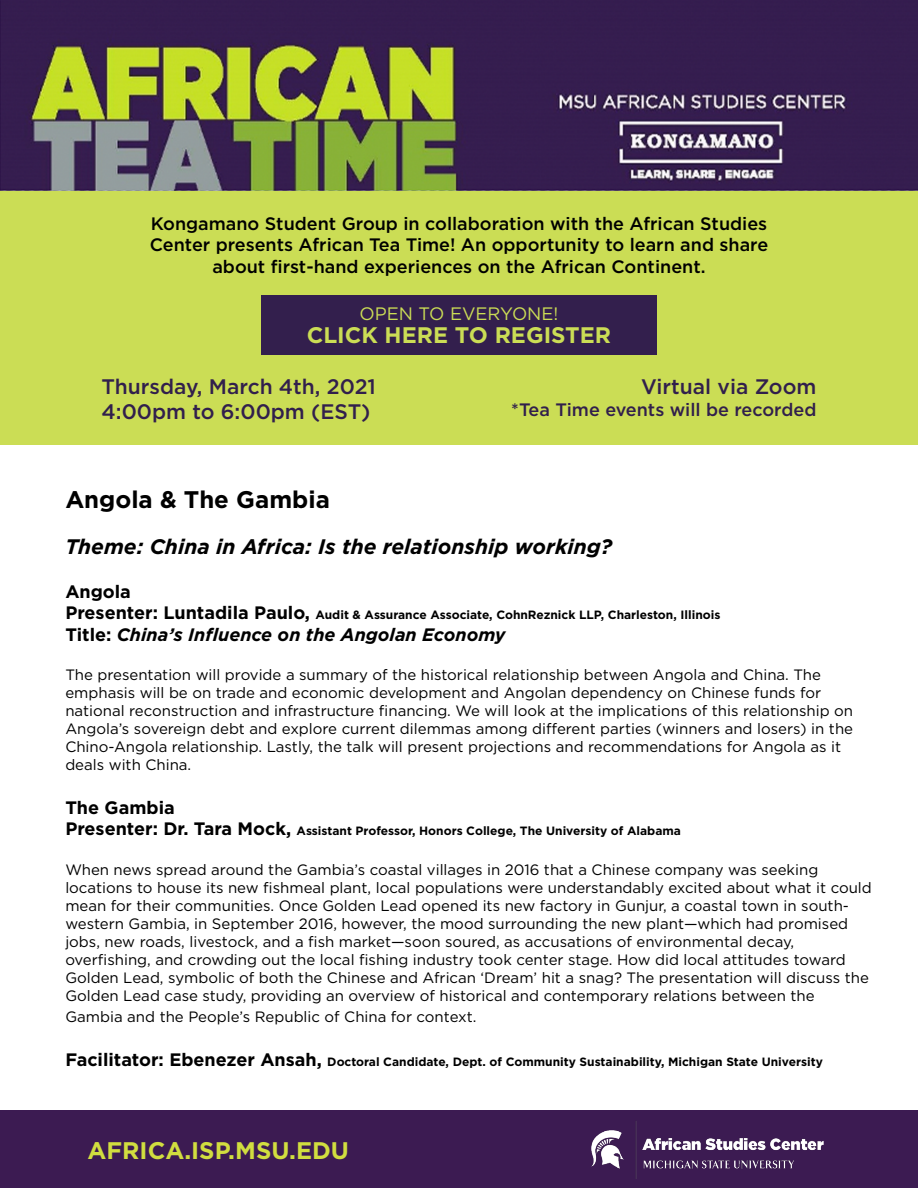
<style>
.page{position:relative;width:918px;height:1188px;background:#fff}
.page>*{position:absolute;margin:0;border:0;box-sizing:border-box;transform-origin:0 0}
.t1{font:700 24px "Gotham";color:#d1de3f}
.t2{font:700 24px "Gotham";color:#000}
.t3{font:700 22.5px "Gotham";color:#cbdd55}
.t4{font:500 21px/25.2px "Gotham";color:#311f4c}
.t5{font:italic 700 21px "Gotham";color:#000}
.t6{font:500 18px/21.6px "Gotham";color:#000;text-align:center}
.t7{font:italic 700 18px "Gotham";color:#000}
.t8{font:500 18px "Gotham";color:#311f4c}
.t9{font:18px "Gotham";color:#cbdd55}
.t10{font:700 18px "Gotham";color:#000}
.t11{font:15px/18px "Gotham";color:#000}
.t12{font:700 12px "Gotham";color:#000}
.s1{font-size:18px}
.s2{font-style:normal}
</style>
<div class="page">
<div style="left:0;top:190px;width:918px;height:255px;background:#cbdd55"></div>
<img style="left:0;top:0;width:918px;height:190px">
<div style="left:261px;top:295px;width:396px;height:60px;background:#331f4d"></div>
<div style="left:0;top:1111px;width:918px;height:77px;background:#3c1b52"></div>
<img style="left:591px;top:1121px;width:233px;height:57px">
<p class="t6" style="left:150px;top:212px;width:620px">Kongamano Student Group in collaboration with the African Studies<br>Center presents African Tea Time! An opportunity to learn and share about first-hand experiences on the African Continent.</p>
<p class="t9" style="left:360px;top:303px;width:200px">OPEN TO EVERYONE!</p>
<h2 class="t3" style="left:307px;top:320px;width:306px">CLICK HERE TO REGISTER</h2>
<h3 class="t4" style="left:102px;top:374px;width:276px">Thursday, March 4th, 2021<br>4:00pm to 6:00pm (EST)</h3>
<h3 class="t4" style="left:641px;top:374px;width:177px">Virtual via Zoom</h3>
<p class="t8" style="left:511px;top:397px;width:307px">*Tea Time events will be recorded</p>
<h1 class="t2" style="left:65px;top:483px;width:266px">Angola &amp; The Gambia</h1>
<h3 class="t5" style="left:65px;top:533px;width:549px">Theme: China in Africa: Is the relationship working?</h3>
<p class="t10" style="left:65px;top:579px;width:67px">Angola</p>
<p class="t12" style="left:65px;top:607px;width:657px"><span class="s1">Presenter: Luntadila Paulo,</span> Audit &amp; Assurance Associate, CohnReznick LLP, Charleston, Illinois</p>
<p class="t7" style="left:65px;top:622px;width:442px"><span class="s2">Title:</span> China’s Influence on the Angolan Economy</p>
<p class="t11" style="left:65px;top:666px;width:789px">The presentation will provide a summary of the historical relationship between Angola and China. The emphasis will be on trade and economic development and Angolan dependency on Chinese funds for national reconstruction and infrastructure financing. We will look at the implications of this relationship on Angola’s sovereign debt and explore current dilemmas among different parties (winners and losers) in the Chino-Angola relationship. Lastly, the talk will present projections and recommendations for Angola as it deals with China.</p>
<p class="t10" style="left:65px;top:795px;width:111px">The Gambia</p>
<p class="t12" style="left:65px;top:823px;width:617px"><span class="s1">Presenter: Dr. Tara Mock,</span> Assistant Professor, Honors College, The University of Alabama</p>
<p class="t11" style="left:65px;top:860px;width:808px">When news spread around the Gambia’s coastal villages in 2016 that a Chinese company was seeking locations to house its new fishmeal plant, local populations were understandably excited about what it could mean for their communities. Once Golden Lead opened its new factory in Gunjur, a coastal town in south&shy;western Gambia, in September 2016, however, the mood surrounding the new plant—which had promised jobs, new roads, livestock, and a fish market—soon soured, as accusations of environmental decay, overfishing, and crowding out the local fishing industry took center stage. How did local attitudes toward Golden Lead, symbolic of both the Chinese and African ‘Dream’ hit a snag? The presentation will discuss the Golden Lead case study, providing an overview of historical and contemporary relations between the</p>
<p class="t11" style="left:65px;top:1008px;width:413px">Gambia and the People’s Republic of China for context.</p>
<p class="t12" style="left:65px;top:1053px;width:759px"><span class="s1">Facilitator: Ebenezer Ansah,</span> Doctoral Candidate, Dept. of Community Sustainability, Michigan State University</p>
<h1 class="t1" style="left:88px;top:1134px;width:263px">AFRICA.ISP.MSU.EDU</h1>
</div>
